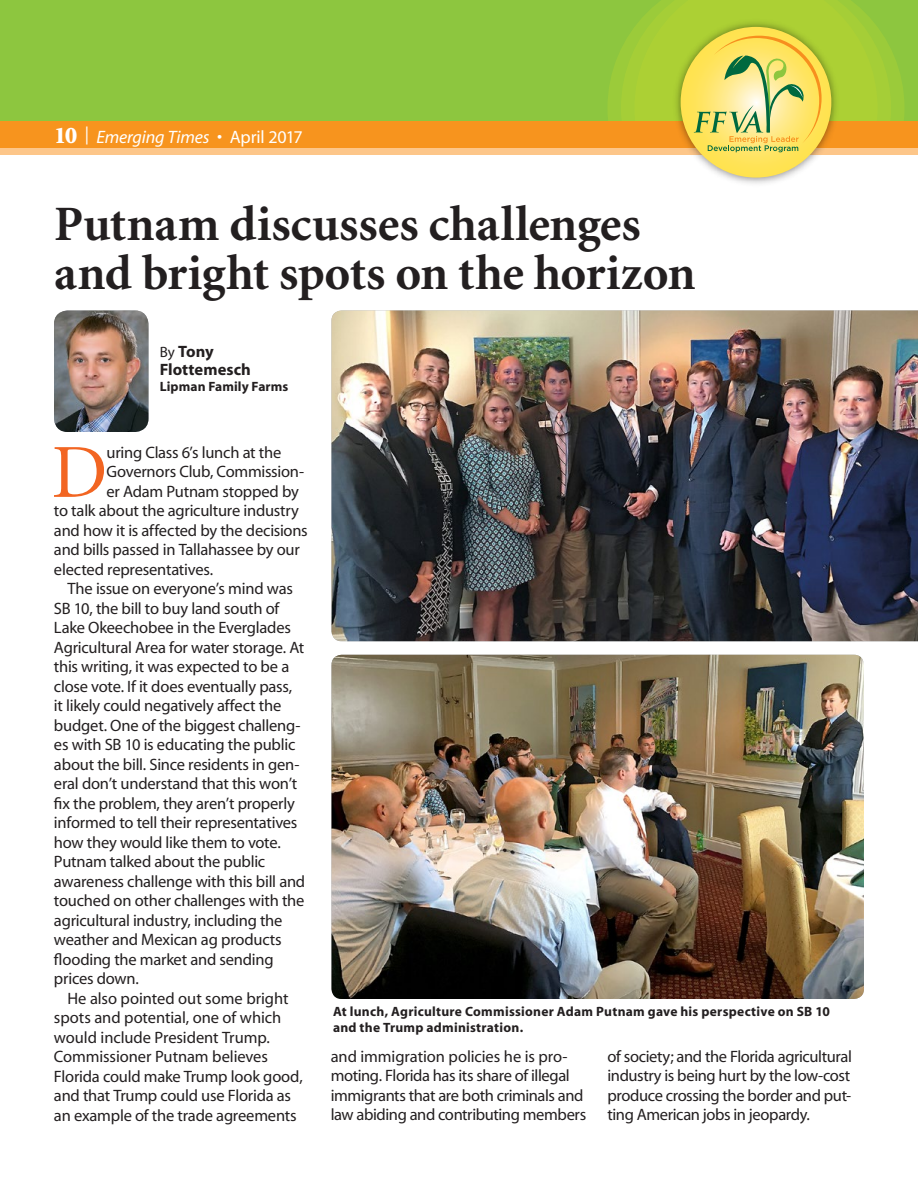
<style>
.page{position:relative;width:918px;height:1188px;background:#fff}
.page>*{position:absolute;margin:0;border:0;box-sizing:border-box;transform-origin:0 0}
.t1{font:76.5px "Minion";color:#f26522}
.t2{font:700 49.5px/49.5px "Minion";color:#231f20}
.t3{font:italic 18px "Myriad";letter-spacing:-.01em;color:#fff}
.t4{font:16.5px/19.5px "Myriad";letter-spacing:-.015em;color:#231f20}
.t5{font:700 16.5px/18px "Myriad";color:#231f20}
.t6{font:700 13.5px/16.5px "Myriad";letter-spacing:.02em;color:#231f20}
.s1{font-family:"Minion";font-weight:900;font-style:normal;font-size:24px}
.s2{font-style:normal}
.s3{font-weight:400;font-size:15px}
</style>
<div class="page">
<div style="left:0;top:0;width:918px;height:122px;background:#8dc63f"></div>
<svg style="left:608px;top:51px;width:13px;height:71px"></svg>
<svg style="left:621px;top:29px;width:13px;height:93px"></svg>
<svg style="left:634px;top:0;width:270px;height:122px;fill:#acd034"></svg>
<div style="left:0;top:128px;width:918px;height:27px;background:#fdc689"></div>
<div style="left:0;top:122px;width:918px;height:26px;background:#f7941e"></div>
<img style="left:669px;top:16px;width:174px;height:168px">
<svg style="left:681px;top:27px;width:150px;height:151px;background:#fde155"></svg>
<svg style="left:694px;top:36px;width:128px;height:116px;background:#dfd56a"></svg>
<img style="left:332px;top:310px;width:586px;height:331px">
<img style="left:332px;top:655px;width:532px;height:344px">
<img style="left:54px;top:310px;width:94px;height:122px">
<p class="t3" style="left:54px;top:128px;width:250px"><span class="s1">10</span> <sup>|</sup> Emerging Times <span class="s2">• April 2017</span></p>
<h2 class="t2" style="left:54px;top:201px;width:643px">Putnam discusses challenges and bright spots on the horizon</h2>
<p class="t5" style="left:160px;top:343px;width:93px"><span class="s3">By</span> Tony<br>Flottemesch</p>
<p class="t6" style="left:160px;top:379px;width:130px">Lipman Family Farms</p>
<h1 class="t1" style="left:52px;top:435px;width:57px">D</h1>
<p class="t4" style="left:107px;top:443px;width:176px">uring Class 6’s lunch at the</p>
<p class="t4" style="left:107px;top:463px;width:199px">Governors Club, Commission-</p>
<p class="t4" style="left:107px;top:482px;width:194px">er Adam Putnam stopped by</p>
<p class="t4" style="left:54px;top:502px;width:246px">to talk about the agriculture industry</p>
<p class="t4" style="left:54px;top:521px;width:255px">and how it is affected by the decisions</p>
<p class="t4" style="left:54px;top:541px;width:247px">and bills passed in Tallahassee by our</p>
<p class="t4" style="left:54px;top:560px;width:161px">elected representatives.</p>
<p class="t4" style="left:67px;top:580px;width:227px">The issue on everyone’s mind was</p>
<p class="t4" style="left:54px;top:599px;width:227px">SB 10, the bill to buy land south of</p>
<p class="t4" style="left:54px;top:619px;width:238px">Lake Okeechobee in the Everglades</p>
<p class="t4" style="left:54px;top:638px;width:252px">Agricultural Area for water storage. At</p>
<p class="t4" style="left:54px;top:658px;width:237px">this writing, it was expected to be a</p>
<p class="t4" style="left:54px;top:677px;width:240px">close vote. If it does eventually pass,</p>
<p class="t4" style="left:54px;top:697px;width:229px">it likely could negatively affect the</p>
<p class="t4" style="left:54px;top:716px;width:248px">budget. One of the biggest challeng-</p>
<p class="t4" style="left:54px;top:736px;width:243px">es with SB 10 is educating the public</p>
<p class="t4" style="left:54px;top:755px;width:247px">about the bill. Since residents in gen-</p>
<p class="t4" style="left:54px;top:775px;width:245px">eral don’t understand that this won’t</p>
<p class="t4" style="left:54px;top:794px;width:242px">fix the problem, they aren’t properly</p>
<p class="t4" style="left:54px;top:814px;width:245px">informed to tell their representatives</p>
<p class="t4" style="left:54px;top:833px;width:228px">how they would like them to vote.</p>
<p class="t4" style="left:54px;top:853px;width:213px">Putnam talked about the public</p>
<p class="t4" style="left:54px;top:872px;width:253px">awareness challenge with this bill and</p>
<p class="t4" style="left:54px;top:892px;width:252px">touched on other challenges with the</p>
<p class="t4" style="left:54px;top:911px;width:230px">agricultural industry, including the</p>
<p class="t4" style="left:54px;top:931px;width:229px">weather and Mexican ag products</p>
<p class="t4" style="left:54px;top:950px;width:221px">flooding the market and sending</p>
<p class="t4" style="left:54px;top:970px;width:86px">prices down.</p>
<p class="t4" style="left:67px;top:989px;width:222px">He also pointed out some bright</p>
<p class="t4" style="left:54px;top:1009px;width:229px">spots and potential, one of which</p>
<p class="t4" style="left:54px;top:1028px;width:217px">would include President Trump.</p>
<p class="t4" style="left:54px;top:1048px;width:216px">Commissioner Putnam believes</p>
<p class="t4" style="left:54px;top:1067px;width:250px">Florida could make Trump look good,</p>
<p class="t4" style="left:54px;top:1087px;width:239px">and that Trump could use Florida as</p>
<p class="t4" style="left:54px;top:1106px;width:244px">an example of the trade agreements</p>
<p class="t6" style="left:333px;top:1004px;width:499px">At lunch, Agriculture Commissioner Adam Putnam gave his perspective on SB 10 and the Trump administration.</p>
<p class="t4" style="left:331px;top:1047px;width:257px">and immigration policies he is pro&shy;moting. Florida has its share of illegal immigrants that are both criminals and law abiding and contributing members</p>
<p class="t4" style="left:608px;top:1047px;width:246px;text-align:justify">of society; and the Florida agricultural industry is being hurt by the low-cost produce crossing the border and put&shy;ting American jobs in jeopardy.</p>
</div>
